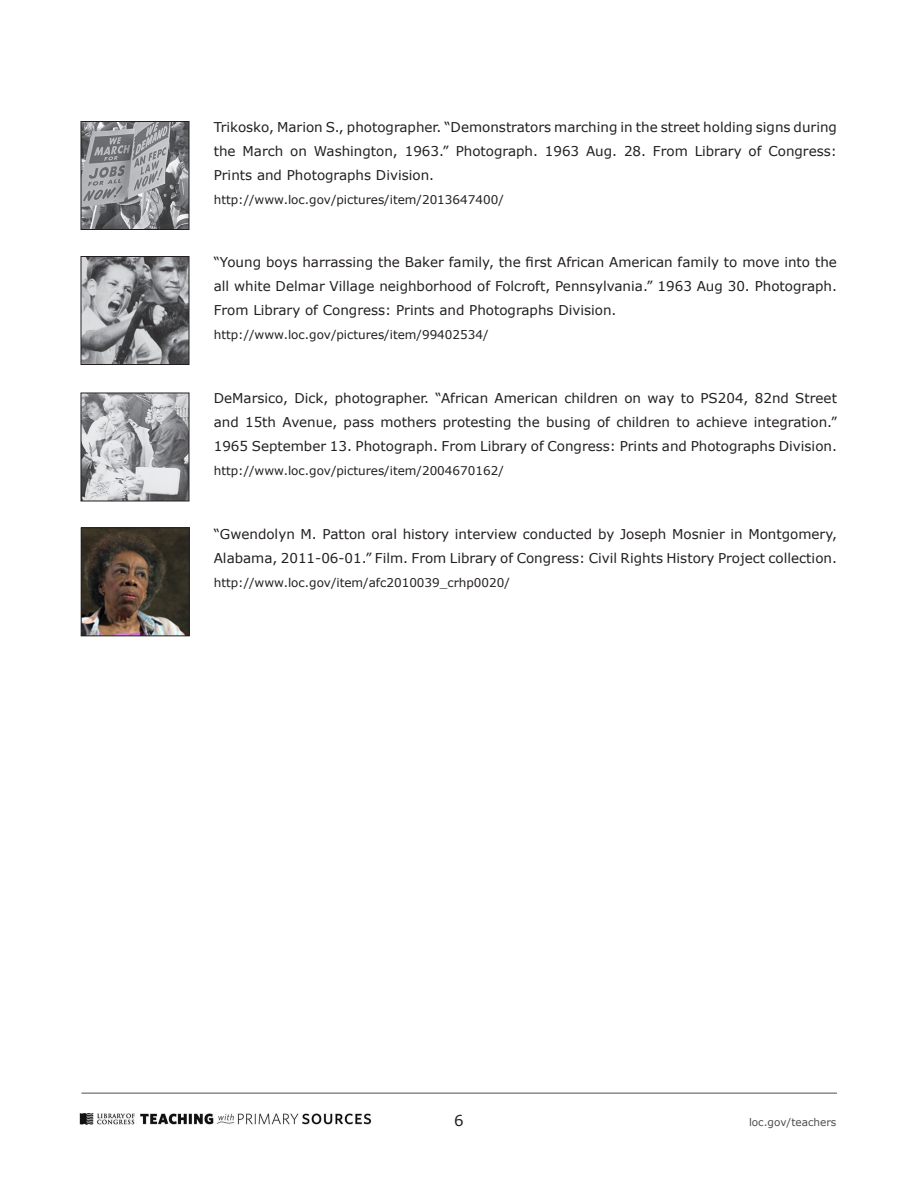
<style>
.page{position:relative;width:918px;height:1188px;background:#fff}
.page>*{position:absolute;margin:0;border:0;box-sizing:border-box;transform-origin:0 0}
.t1{font:15px "Verdana";color:#231f20}
.t2{font:13.5px/24px "Verdana";color:#231f20;text-align:justify}
.t3{font:12px "Verdana";color:#231f20}
.t4{font:10.5px "Verdana";color:#4d4d4d}
</style>
<div class="page">
<hr style="left:81px;top:1093px;width:756px;height:1px;background:#231f20">
<img style="left:83px;top:123px;width:104px;height:105px">
<div style="left:81px;top:121px;width:108px;height:109px;border:1px solid #231f20"></div>
<img style="left:83px;top:258px;width:104px;height:105px">
<div style="left:81px;top:256px;width:108px;height:109px;border:1px solid #231f20"></div>
<img style="left:83px;top:395px;width:104px;height:104px">
<div style="left:81px;top:393px;width:108px;height:108px;border:1px solid #231f20"></div>
<img style="left:83px;top:530px;width:104px;height:104px">
<div style="left:81px;top:528px;width:108px;height:108px;border:1px solid #231f20"></div>
<img style="left:80px;top:1113px;width:291px;height:12px">
<p class="t2" style="left:214px;top:115px;width:625px">Trikosko, Marion S., photographer. “Demonstrators marching in the street holding signs during the March on Washington, 1963.” Photograph. 1963 Aug. 28. From Library of Congress:<br>Prints and Photographs Division.</p>
<p class="t3" style="left:214px;top:191px;width:292px">http://www.loc.gov/pictures/item/2013647400/</p>
<p class="t2" style="left:214px;top:250px;width:625px">“Young boys harrassing the Baker family, the first African American family to move into the all white Delmar Village neighborhood of Folcroft, Pennsylvania.” 1963 Aug 30. Photograph.<br>From Library of Congress: Prints and Photographs Division.</p>
<p class="t3" style="left:214px;top:326px;width:276px">http://www.loc.gov/pictures/item/99402534/</p>
<p class="t2" style="left:214px;top:386px;width:625px">DeMarsico, Dick, photographer. “African American children on way to PS204, 82nd Street and 15th Avenue, pass mothers protesting the busing of children to achieve integration.” 1965 September 13. Photograph. From Library of Congress: Prints and Photographs Division.</p>
<p class="t3" style="left:214px;top:462px;width:292px">http://www.loc.gov/pictures/item/2004670162/</p>
<p class="t2" style="left:214px;top:522px;width:625px">“Gwendolyn M. Patton oral history interview conducted by Joseph Mosnier in Montgomery,<br>Alabama, 2011-06-01.” Film. From Library of Congress: Civil Rights History Project collection.</p>
<p class="t3" style="left:214px;top:574px;width:298px">http://www.loc.gov/item/afc2010039_crhp0020/</p>
<p class="t1" style="left:454px;top:1110px;width:11px">6</p>
<p class="t4" style="left:749px;top:1115px;width:89px">loc.gov/teachers</p>
</div>
